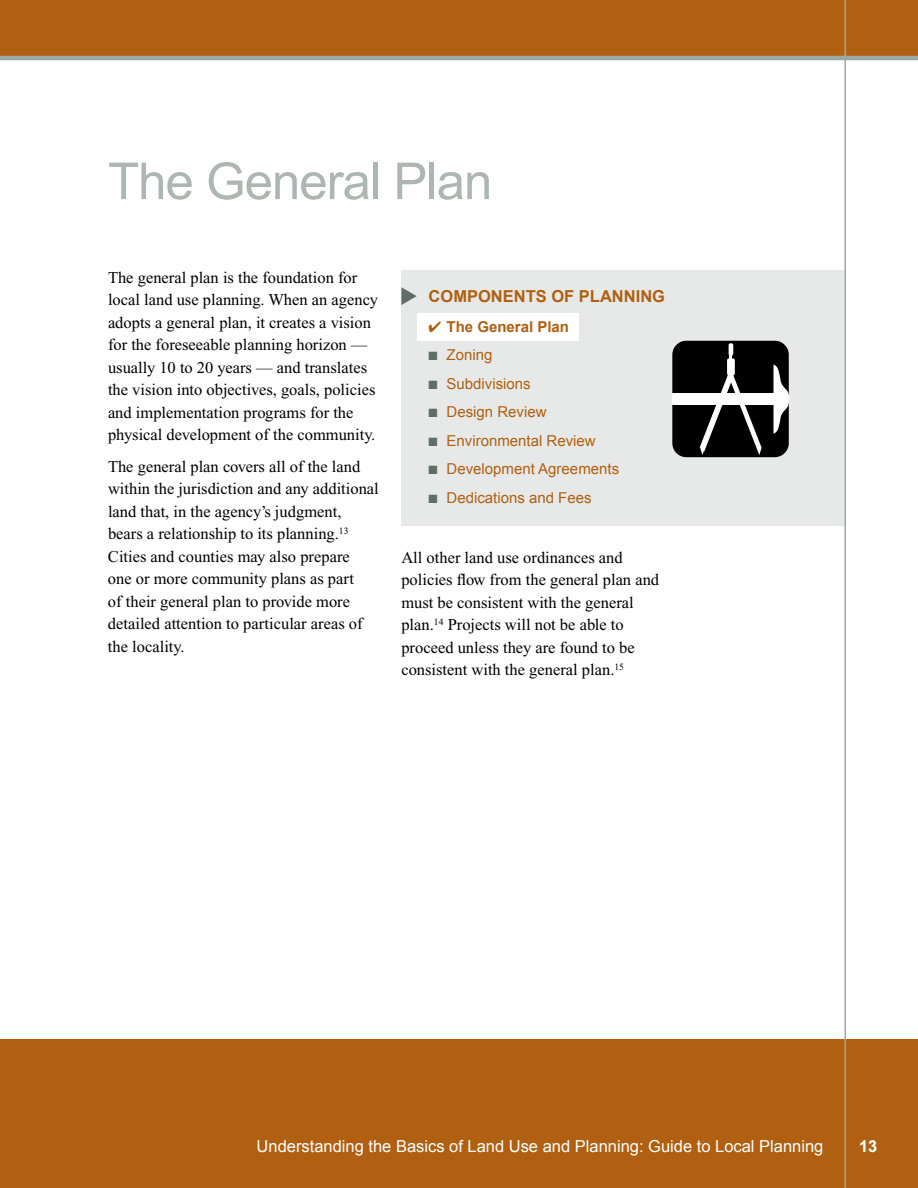
<style>
.page{position:relative;width:918px;height:1188px;background:#fff}
.page>*{position:absolute;margin:0;border:0;box-sizing:border-box;transform-origin:0 0}
.t1{font:51px "Arial";letter-spacing:-.02em;color:#aeb6b2}
.t2{font:16.5px/22.5px "Times New Roman";color:#000}
.t3{font:16.5px "Arial";color:#fff}
.t4{font:700 16.5px "Arial";color:#b06010}
.t5{font:700 16.5px "Arial";color:#fff}
.t6{font:15px "Arial";color:#b06010}
.t7{font:700 15px "Arial";color:#b06010}
.s1{color:#5e6e66}
</style>
<div class="page">
<div style="left:0;top:0;width:918px;height:57px;background:#b06010"></div>
<div style="left:0;top:1040px;width:918px;height:148px;background:#b06010"></div>
<hr style="left:0;top:56px;width:918px;height:4px;background:#9ea8a3">
<div style="left:401px;top:270px;width:443px;height:256px;background:#e7e9e8"></div>
<svg style="left:401px;top:287px;width:16px;height:18px"></svg>
<hr style="left:844px;top:0;width:2px;height:1188px;background:#9ea8a3">
<div style="left:417px;top:313px;width:162px;height:27px;background:#fff"></div>
<div style="left:672px;top:341px;width:117px;height:116px;background:#000;border-radius:14px"></div>
<div style="left:672px;top:393px;width:102px;height:12px;background:#fff"></div>
<div style="left:727px;top:358px;width:8px;height:17px;background:#fff;border-radius:2px"></div>
<hr style="left:729px;top:343px;width:4px;height:13px;background:#fff;border-radius:2px">
<svg style="left:700px;top:372px;width:62px;height:83px"></svg>
<svg style="left:774px;top:365px;width:15px;height:69px"></svg>
<h1 class="t1" style="left:108px;top:148px;width:386px">The General Plan</h1>
<p class="t2" style="left:108px;top:266px;width:272px">The general plan is the foundation for local land use planning. When an agency adopts a general plan, it creates a vision for the foreseeable planning horizon — usually 10 to 20 years — and translates the vision into objectives, goals, policies and implementation programs for the physical development of the community.</p>
<p class="t2" style="left:108px;top:455px;width:272px">The general plan covers all of the land within the jurisdiction and any additional land that, in the agency’s judgment, bears a relationship to its planning.<sup>13<br></sup>Cities and counties may also prepare<br>one or more community plans as part<br>of their general plan to provide more detailed attention to particular areas of the locality.</p>
<p class="t4" style="left:429px;top:285px;width:184px">COMPON ENTS OF PLANN</p>
<p class="t4" style="left:636px;top:285px;width:17px">ING</p>
<p class="t7" style="left:429px;top:316px;width:142px">✔ The General Plan</p>
<p class="t6" style="left:429px;top:345px;width:65px"><span class="s1">■</span> Zoning</p>
<p class="t6" style="left:429px;top:373px;width:104px"><span class="s1">■</span> Subdivisions</p>
<p class="t6" style="left:429px;top:402px;width:120px"><span class="s1">■</span> Design Review</p>
<p class="t6" style="left:429px;top:430px;width:169px"><span class="s1">■</span> Environmental Review</p>
<p class="t6" style="left:429px;top:459px;width:192px"><span class="s1">■</span> Development Agreements</p>
<p class="t6" style="left:429px;top:487px;width:165px"><span class="s1">■</span> Dedications and Fees</p>
<p class="t2" style="left:401px;top:546px;width:259px">All other land use ordinances and policies flow from the general plan and must be consistent with the general plan.<sup>14</sup> Projects will not be able to proceed unless they are found to be consistent with the general plan.<sup>15</sup></p>
<p class="t3" style="left:257px;top:1135px;width:568px">Understanding the Basics of Land Use and Planning: Guide to Local Planning</p>
<p class="t5" style="left:859px;top:1135px;width:20px">13</p>
</div>
